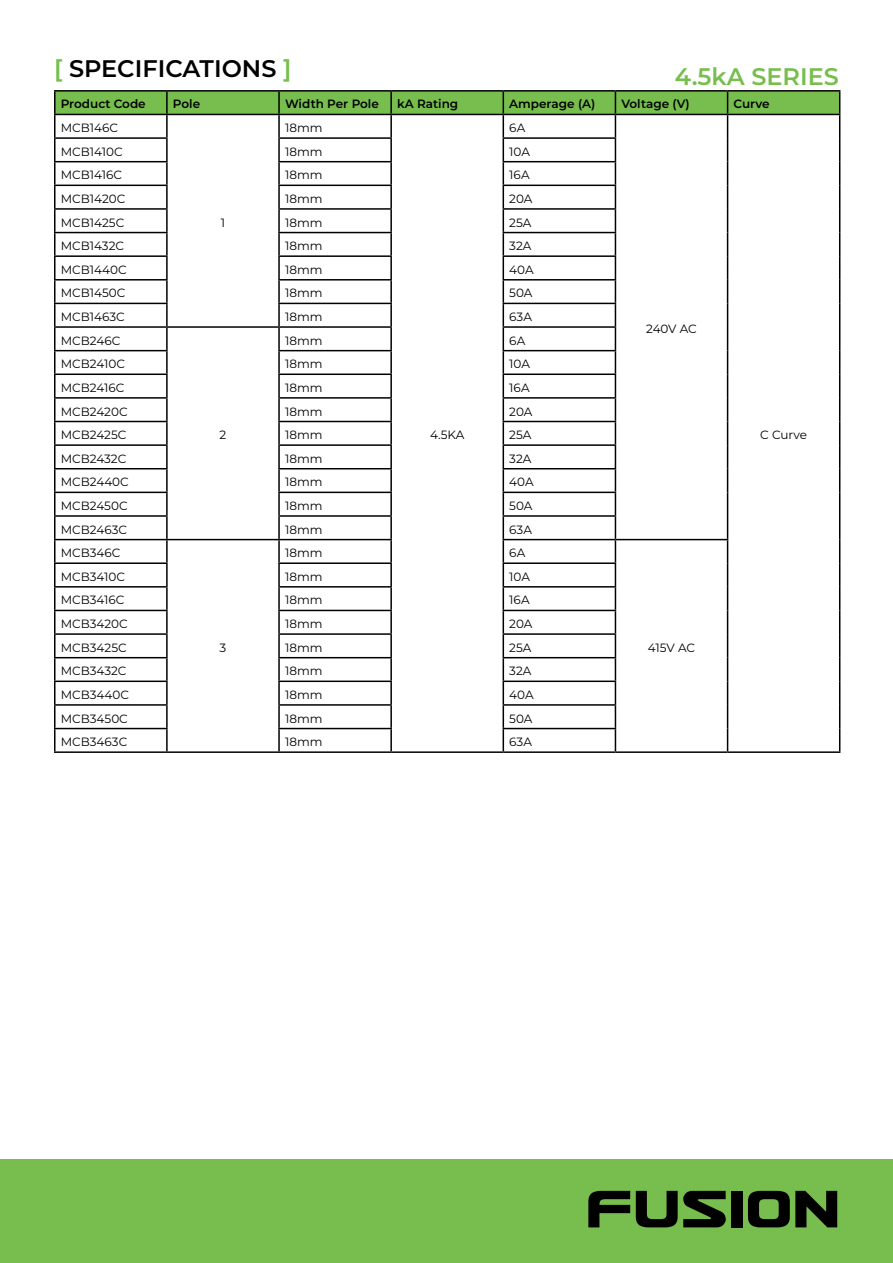
<style>
.page{position:relative;width:893px;height:1263px;background:#fff}
.page>*{position:absolute;margin:0;border:0;box-sizing:border-box;transform-origin:0 0}
.t1{font:63px "Usuzi";color:#000}
.t2{font:600 24px "Montserrat";color:#000}
.t3{font:600 24px "Montserrat";color:#77be4e}
.t4{font:12px "Montserrat";color:#000}
.t5{font:600 12px "Montserrat";color:#000}
.s1{color:#77be4e}
</style>
<div class="page">
<div style="left:0;top:1159px;width:893px;height:104px;background:#77be4e"></div>
<hr style="left:54px;top:90px;width:113px;height:2px;background:#000">
<hr style="left:54px;top:92px;width:2px;height:22px;background:#000">
<hr style="left:167px;top:90px;width:112px;height:2px;background:#000">
<hr style="left:279px;top:90px;width:112px;height:2px;background:#000">
<hr style="left:391px;top:90px;width:112px;height:2px;background:#000">
<hr style="left:503px;top:90px;width:112px;height:2px;background:#000">
<hr style="left:615px;top:90px;width:113px;height:2px;background:#000">
<hr style="left:728px;top:90px;width:112px;height:2px;background:#000">
<hr style="left:54px;top:114px;width:113px;height:1px;background:#000">
<hr style="left:54px;top:115px;width:2px;height:22px;background:#000">
<hr style="left:54px;top:137px;width:114px;height:2px;background:#000">
<hr style="left:54px;top:139px;width:2px;height:22px;background:#000">
<hr style="left:54px;top:161px;width:114px;height:1px;background:#000">
<hr style="left:54px;top:162px;width:2px;height:23px;background:#000">
<hr style="left:54px;top:185px;width:114px;height:1px;background:#000">
<hr style="left:54px;top:186px;width:2px;height:22px;background:#000">
<hr style="left:54px;top:208px;width:114px;height:2px;background:#000">
<hr style="left:54px;top:210px;width:2px;height:22px;background:#000">
<hr style="left:54px;top:232px;width:114px;height:1px;background:#000">
<hr style="left:54px;top:233px;width:2px;height:22px;background:#000">
<hr style="left:54px;top:255px;width:114px;height:2px;background:#000">
<hr style="left:54px;top:257px;width:2px;height:22px;background:#000">
<hr style="left:54px;top:279px;width:114px;height:2px;background:#000">
<hr style="left:54px;top:281px;width:2px;height:22px;background:#000">
<hr style="left:54px;top:303px;width:114px;height:1px;background:#000">
<hr style="left:54px;top:304px;width:2px;height:22px;background:#000">
<hr style="left:54px;top:326px;width:113px;height:2px;background:#000">
<hr style="left:54px;top:328px;width:2px;height:22px;background:#000">
<hr style="left:54px;top:350px;width:114px;height:1px;background:#000">
<hr style="left:54px;top:351px;width:2px;height:22px;background:#000">
<hr style="left:54px;top:373px;width:114px;height:2px;background:#000">
<hr style="left:54px;top:375px;width:2px;height:22px;background:#000">
<hr style="left:54px;top:397px;width:114px;height:2px;background:#000">
<hr style="left:54px;top:399px;width:2px;height:22px;background:#000">
<hr style="left:54px;top:421px;width:114px;height:1px;background:#000">
<hr style="left:54px;top:422px;width:2px;height:22px;background:#000">
<hr style="left:54px;top:444px;width:114px;height:2px;background:#000">
<hr style="left:54px;top:446px;width:2px;height:22px;background:#000">
<hr style="left:54px;top:468px;width:114px;height:1px;background:#000">
<hr style="left:54px;top:469px;width:2px;height:23px;background:#000">
<hr style="left:54px;top:492px;width:114px;height:1px;background:#000">
<hr style="left:54px;top:493px;width:2px;height:22px;background:#000">
<hr style="left:54px;top:515px;width:114px;height:2px;background:#000">
<hr style="left:54px;top:517px;width:2px;height:22px;background:#000">
<hr style="left:54px;top:539px;width:113px;height:1px;background:#000">
<hr style="left:54px;top:540px;width:2px;height:22px;background:#000">
<hr style="left:54px;top:562px;width:114px;height:2px;background:#000">
<hr style="left:54px;top:564px;width:2px;height:22px;background:#000">
<hr style="left:54px;top:586px;width:114px;height:2px;background:#000">
<hr style="left:54px;top:588px;width:2px;height:22px;background:#000">
<hr style="left:54px;top:610px;width:114px;height:1px;background:#000">
<hr style="left:54px;top:611px;width:2px;height:22px;background:#000">
<hr style="left:54px;top:633px;width:114px;height:2px;background:#000">
<hr style="left:54px;top:635px;width:2px;height:22px;background:#000">
<hr style="left:54px;top:657px;width:114px;height:1px;background:#000">
<hr style="left:54px;top:658px;width:2px;height:22px;background:#000">
<hr style="left:54px;top:680px;width:114px;height:2px;background:#000">
<hr style="left:54px;top:682px;width:2px;height:22px;background:#000">
<hr style="left:54px;top:704px;width:114px;height:2px;background:#000">
<hr style="left:54px;top:706px;width:2px;height:22px;background:#000">
<hr style="left:54px;top:728px;width:114px;height:1px;background:#000">
<hr style="left:54px;top:729px;width:2px;height:22px;background:#000">
<svg style="left:55px;top:91px;width:785px;height:660px"></svg>
<hr style="left:54px;top:751px;width:113px;height:2px;background:#000">
<hr style="left:167px;top:751px;width:112px;height:2px;background:#000">
<hr style="left:279px;top:751px;width:112px;height:2px;background:#000">
<hr style="left:391px;top:751px;width:112px;height:2px;background:#000">
<hr style="left:503px;top:751px;width:112px;height:2px;background:#000">
<hr style="left:615px;top:751px;width:113px;height:2px;background:#000">
<hr style="left:728px;top:751px;width:112px;height:2px;background:#000">
<p class="t2" style="left:54px;top:52px;width:239px"><span class="s1">[</span> SPECIFICATIONS <span class="s1">]</span></p>
<p class="t5" style="left:61px;top:96px;width:86px">Product Code</p>
<p class="t5" style="left:173px;top:96px;width:29px">Pole</p>
<p class="t5" style="left:285px;top:96px;width:95px">Width Per Pole</p>
<p class="t5" style="left:397px;top:96px;width:63px">kA Rating</p>
<p class="t5" style="left:509px;top:96px;width:88px">Amperage (A)</p>
<p class="t5" style="left:621px;top:96px;width:70px">Voltage (V)</p>
<p class="t5" style="left:734px;top:96px;width:38px">Curve</p>
<p class="t4" style="left:61px;top:120px;width:59px">MCB146C</p>
<p class="t3" style="left:675px;top:59px;width:166px">4.5kA SERIES</p>
<p class="t4" style="left:285px;top:120px;width:39px">18mm</p>
<p class="t4" style="left:509px;top:120px;width:18px">6A</p>
<p class="t4" style="left:61px;top:143px;width:64px">MCB1410C</p>
<p class="t4" style="left:285px;top:143px;width:39px">18mm</p>
<p class="t4" style="left:509px;top:143px;width:22px">10A</p>
<p class="t4" style="left:61px;top:167px;width:63px">MCB1416C</p>
<p class="t4" style="left:285px;top:167px;width:39px">18mm</p>
<p class="t4" style="left:509px;top:167px;width:22px">16A</p>
<p class="t4" style="left:61px;top:190px;width:66px">MCB1420C</p>
<p class="t4" style="left:285px;top:190px;width:39px">18mm</p>
<p class="t4" style="left:509px;top:190px;width:25px">20A</p>
<p class="t4" style="left:61px;top:214px;width:65px">MCB1425C</p>
<p class="t4" style="left:285px;top:214px;width:39px">18mm</p>
<p class="t4" style="left:509px;top:214px;width:24px">25A</p>
<p class="t4" style="left:61px;top:238px;width:65px">MCB1432C</p>
<p class="t4" style="left:285px;top:238px;width:39px">18mm</p>
<p class="t4" style="left:509px;top:238px;width:24px">32A</p>
<p class="t4" style="left:61px;top:261px;width:67px">MCB1440C</p>
<p class="t4" style="left:285px;top:261px;width:39px">18mm</p>
<p class="t4" style="left:509px;top:261px;width:26px">40A</p>
<p class="t4" style="left:61px;top:285px;width:66px">MCB1450C</p>
<p class="t4" style="left:285px;top:285px;width:39px">18mm</p>
<p class="t4" style="left:509px;top:285px;width:25px">50A</p>
<p class="t4" style="left:61px;top:308px;width:66px">MCB1463C</p>
<p class="t4" style="left:285px;top:308px;width:39px">18mm</p>
<p class="t4" style="left:509px;top:308px;width:24px">63A</p>
<p class="t4" style="left:61px;top:332px;width:61px">MCB246C</p>
<p class="t4" style="left:221px;top:214px;width:6px">1</p>
<p class="t4" style="left:285px;top:332px;width:39px">18mm</p>
<p class="t4" style="left:509px;top:332px;width:18px">6A</p>
<p class="t4" style="left:61px;top:356px;width:66px">MCB2410C</p>
<p class="t4" style="left:285px;top:356px;width:39px">18mm</p>
<p class="t4" style="left:509px;top:356px;width:22px">10A</p>
<p class="t4" style="left:61px;top:379px;width:65px">MCB2416C</p>
<p class="t4" style="left:285px;top:379px;width:39px">18mm</p>
<p class="t4" style="left:509px;top:379px;width:22px">16A</p>
<p class="t4" style="left:61px;top:403px;width:68px">MCB2420C</p>
<p class="t4" style="left:285px;top:403px;width:39px">18mm</p>
<p class="t4" style="left:509px;top:403px;width:25px">20A</p>
<p class="t4" style="left:61px;top:427px;width:67px">MCB2425C</p>
<p class="t4" style="left:285px;top:427px;width:39px">18mm</p>
<p class="t4" style="left:509px;top:427px;width:24px">25A</p>
<p class="t4" style="left:61px;top:450px;width:67px">MCB2432C</p>
<p class="t4" style="left:285px;top:450px;width:39px">18mm</p>
<p class="t4" style="left:509px;top:450px;width:24px">32A</p>
<p class="t4" style="left:61px;top:474px;width:70px">MCB2440C</p>
<p class="t4" style="left:285px;top:474px;width:39px">18mm</p>
<p class="t4" style="left:509px;top:474px;width:26px">40A</p>
<p class="t4" style="left:61px;top:497px;width:68px">MCB2450C</p>
<p class="t4" style="left:285px;top:497px;width:39px">18mm</p>
<p class="t4" style="left:509px;top:497px;width:25px">50A</p>
<p class="t4" style="left:61px;top:521px;width:68px">MCB2463C</p>
<p class="t4" style="left:285px;top:521px;width:39px">18mm</p>
<p class="t4" style="left:509px;top:521px;width:24px">63A</p>
<p class="t4" style="left:61px;top:545px;width:61px">MCB346C</p>
<p class="t4" style="left:220px;top:427px;width:8px">2</p>
<p class="t4" style="left:430px;top:427px;width:36px">4.5KA</p>
<p class="t4" style="left:285px;top:545px;width:39px">18mm</p>
<p class="t4" style="left:509px;top:545px;width:18px">6A</p>
<p class="t4" style="left:61px;top:568px;width:66px">MCB3410C</p>
<p class="t4" style="left:285px;top:568px;width:39px">18mm</p>
<p class="t4" style="left:509px;top:568px;width:22px">10A</p>
<p class="t4" style="left:61px;top:592px;width:65px">MCB3416C</p>
<p class="t4" style="left:285px;top:592px;width:39px">18mm</p>
<p class="t4" style="left:509px;top:592px;width:22px">16A</p>
<p class="t4" style="left:61px;top:615px;width:69px">MCB3420C</p>
<p class="t4" style="left:285px;top:615px;width:39px">18mm</p>
<p class="t4" style="left:509px;top:615px;width:25px">20A</p>
<p class="t4" style="left:61px;top:639px;width:68px">MCB3425C</p>
<p class="t4" style="left:285px;top:639px;width:39px">18mm</p>
<p class="t4" style="left:509px;top:639px;width:24px">25A</p>
<p class="t4" style="left:61px;top:663px;width:67px">MCB3432C</p>
<p class="t4" style="left:285px;top:663px;width:39px">18mm</p>
<p class="t4" style="left:509px;top:663px;width:24px">32A</p>
<p class="t4" style="left:61px;top:686px;width:70px">MCB3440C</p>
<p class="t4" style="left:285px;top:686px;width:39px">18mm</p>
<p class="t4" style="left:509px;top:686px;width:26px">40A</p>
<p class="t4" style="left:61px;top:710px;width:69px">MCB3450C</p>
<p class="t4" style="left:285px;top:710px;width:39px">18mm</p>
<p class="t4" style="left:509px;top:710px;width:25px">50A</p>
<p class="t4" style="left:61px;top:734px;width:68px">MCB3463C</p>
<p class="t4" style="left:285px;top:734px;width:39px">18mm</p>
<p class="t4" style="left:509px;top:734px;width:24px">63A</p>
<p class="t4" style="left:220px;top:639px;width:8px">3</p>
<p class="t4" style="left:646px;top:320px;width:52px">240V AC</p>
<p class="t4" style="left:760px;top:427px;width:48px">C Curve</p>
<p class="t4" style="left:648px;top:639px;width:49px">415V AC</p>
<p class="t1" style="left:586px;top:1180px;width:256px">FUSION</p>
</div>
